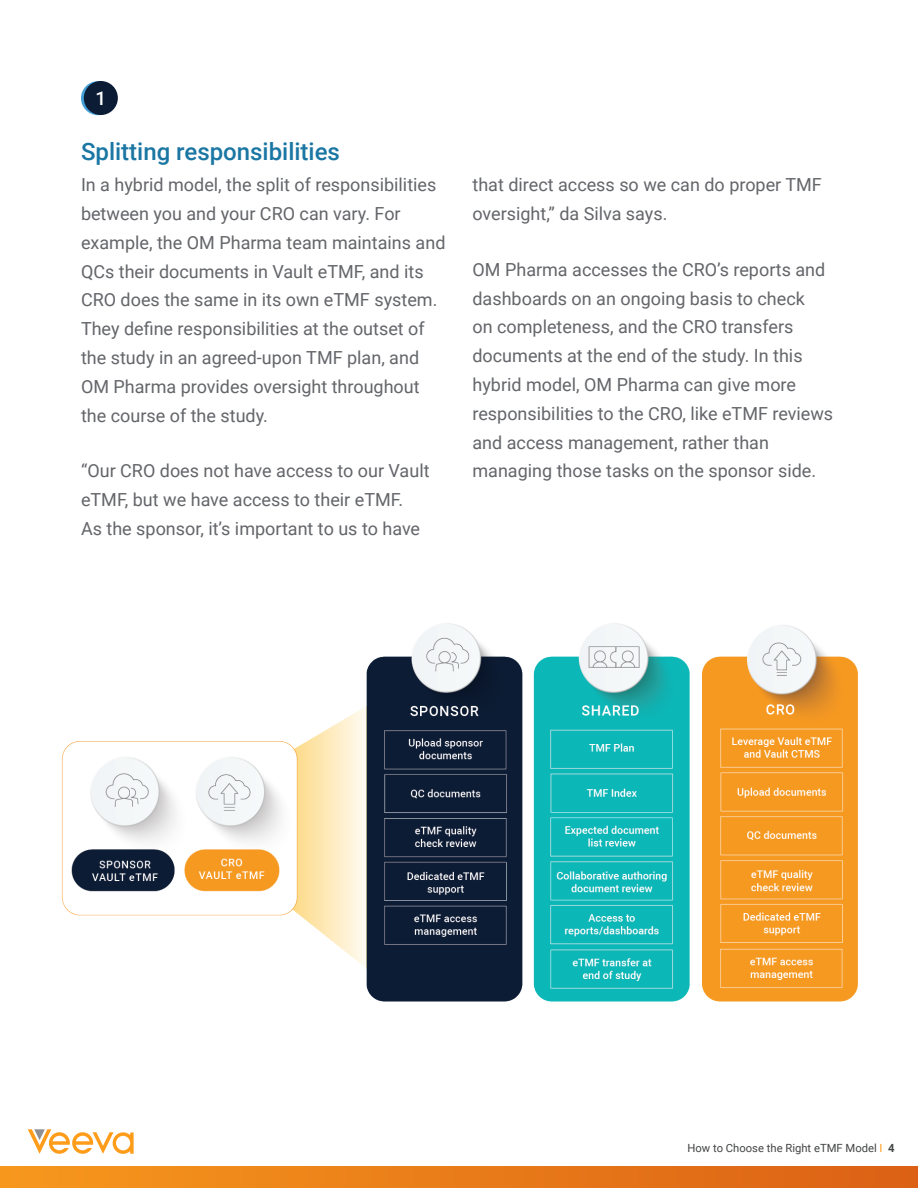
<style>
.page{position:relative;width:918px;height:1188px;background:#fff}
.page>*{position:absolute;margin:0;border:0;box-sizing:border-box;transform-origin:0 0}
.Paragraph_Style_1{font:500 24px "Roboto";color:#1a76a3}
.t1{font:500 18.9px "Roboto";color:#fff}
.Paragraph_Style_1-2{font:18px/28.8px "Roboto";color:#636569}
.t2{font:11.25px "Roboto";color:#434445}
.s1{color:#ff9d1b}
.s2{font-weight:700}
</style>
<div class="page">
<svg style="left:28px;top:1129px;width:106px;height:25px"></svg>
<div style="left:0;top:1167px;width:918px;height:21px;background:linear-gradient(to right,#f7981d,#db6015)"></div>
<img style="left:61px;top:623px;width:797px;height:379px">
<svg style="left:81px;top:81px;width:34px;height:34px"></svg>
<div style="left:84px;top:81px;width:34px;height:34px;background:#0c1c35;border-radius:50%"></div>
<p class="t1" style="left:95px;top:85px;width:12px">1</p>
<p class="Paragraph_Style_1" style="left:81px;top:135px;width:261px">Splitting responsibilities</p>
<p class="Paragraph_Style_1-2" style="left:81px;top:170px;width:366px">In a hybrid model, the split of responsibilities between you and your CRO can vary. For example, the OM Pharma team maintains and QCs their documents in Vault eTMF, and its CRO does the same in its own eTMF system.<br>They define responsibilities at the outset of the study in an agreed-upon TMF plan, and OM Pharma provides oversight throughout the course of the study.</p>
<p class="Paragraph_Style_1-2" style="left:81px;top:456px;width:350px">“Our CRO does not have access to our Vault eTMF, but we have access to their eTMF.<br>As the sponsor, it’s important to us to have</p>
<p class="Paragraph_Style_1-2" style="left:472px;top:170px;width:351px">that direct access so we can do proper TMF oversight,” da Silva says.</p>
<p class="Paragraph_Style_1-2" style="left:472px;top:254px;width:362px">OM Pharma accesses the CRO’s reports and dashboards on an ongoing basis to check<br>on completeness, and the CRO transfers documents at the end of the study. In this hybrid model, OM Pharma can give more responsibilities to the CRO, like eTMF reviews and access management, rather than managing those tasks on the sponsor side.</p>
<p class="t2" style="left:688px;top:1140px;width:209px">How to Choose the Right eTMF Model <span class="s1">I</span> <span class="s2">4</span></p>
</div>
